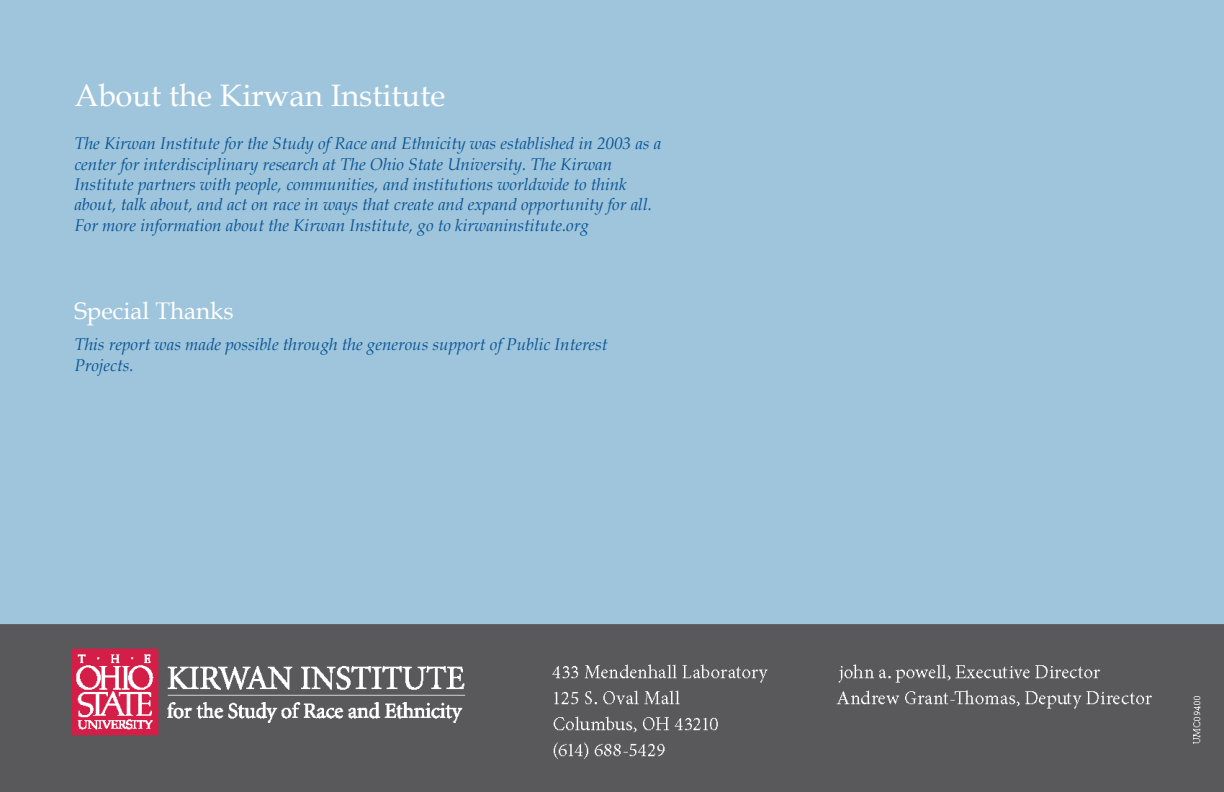
<style>
.page{position:relative;width:1224px;height:792px;background:#fff}
.page>*{position:absolute;margin:0;border:0;box-sizing:border-box;transform-origin:0 0}
.t1{font:31px "Book Antiqua";color:#fff}
.t2{font:24px "Book Antiqua";color:#fff}
.t3{font:italic 17px/20.4px "Book Antiqua";color:#0b5696}
</style>
<div class="page">
<img style="left:0;top:0;width:1224px;height:792px">
<div style="left:68px;top:77px;width:797px;height:192px;background:#9fc5dc"></div>
<h1 class="t1" style="left:74px;top:73px;width:372px">About the Kirwan Institute</h1>
<p class="t3" style="left:74px;top:133px;width:588px">The Kirwan Institute for the Study of Race and Ethnicity was established in 2003 as a center for interdisciplinary research at The Ohio State University. The Kirwan Institute partners with people, communities, and institutions worldwide to think about, talk about, and act on race in ways that create and expand opportunity for all.<br>For more information about the Kirwan Institute, go to kirwaninstitute.org</p>
<h2 class="t2" style="left:74px;top:294px;width:161px">Special Thanks</h2>
<p class="t3" style="left:74px;top:334px;width:535px">This report was made possible through the generous support of Public Interest<br>Projects.</p>
</div>
